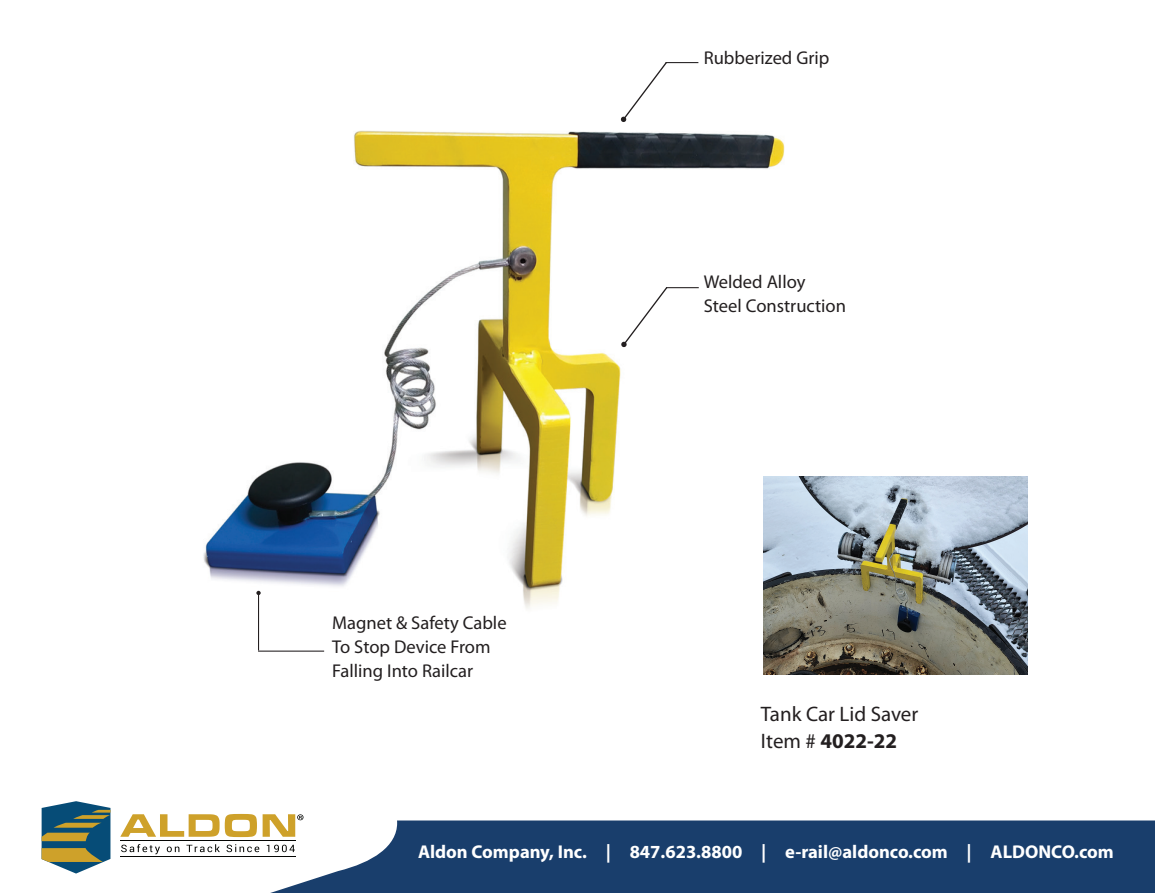
<style>
.page{position:relative;width:1155px;height:893px;background:#fff}
.page>*{position:absolute;margin:0;border:0;box-sizing:border-box;transform-origin:0 0}
.t1{font:21px/27.3px "Myriad Pro";color:#231f20}
.t2{font:18.55px/24.1px "Myriad Pro";color:#231f20}
.t3{font:700 18.55px "Myriad Pro";color:#fff}
.s1{font-weight:700}
</style>
<div class="page">
<svg style="left:121px;top:844px;width:39px;height:10px"></svg>
<svg style="left:167px;top:846px;width:12px;height:6px"></svg>
<svg style="left:186px;top:844px;width:34px;height:8px"></svg>
<svg style="left:226px;top:844px;width:33px;height:8px"></svg>
<hr style="left:120px;top:840px;width:175px;height:1px;background:#040503">
<hr style="left:120px;top:856px;width:175px;height:1px;background:#040503">
<svg style="left:120px;top:813px;width:137px;height:24px"></svg>
<svg style="left:263px;top:814px;width:41px;height:6px"></svg>
<svg style="left:42px;top:801px;width:68px;height:72px"></svg>
<img style="left:203px;top:130px;width:589px;height:495px">
<hr style="left:258px;top:650px;width:66px;height:1px;background:#231f20">
<hr style="left:258px;top:593px;width:1px;height:57px;background:#231f20">
<svg style="left:256px;top:590px;width:5px;height:5px"></svg>
<svg style="left:621px;top:285px;width:48px;height:62px"></svg>
<hr style="left:666px;top:287px;width:33px;height:1px;background:#231f20">
<svg style="left:621px;top:62px;width:47px;height:60px"></svg>
<hr style="left:666px;top:62px;width:32px;height:1px;background:#231f20">
<img style="left:763px;top:477px;width:264px;height:197px">
<svg style="left:262px;top:820px;width:893px;height:72px;fill:#193e6c"></svg>
<p class="t2" style="left:704px;top:46px;width:127px">Rubberized Grip</p>
<p class="t2" style="left:332px;top:610px;width:176px">Magnet &amp; Safety Cable<br>To Stop Device From<br>Falling Into Railcar</p>
<p class="t2" style="left:704px;top:269px;width:144px">Welded Alloy<br>Steel Construction</p>
<p class="t1" style="left:761px;top:700px;width:159px">Tank Car Lid Saver<br>Item # <span class="s1">4022-22</span></p>
<p class="t3" style="left:418px;top:839px;width:697px">Aldon Company, Inc. | 847.623.8800 | e-rail@aldonco.com | ALDONCO.com</p>
</div>
